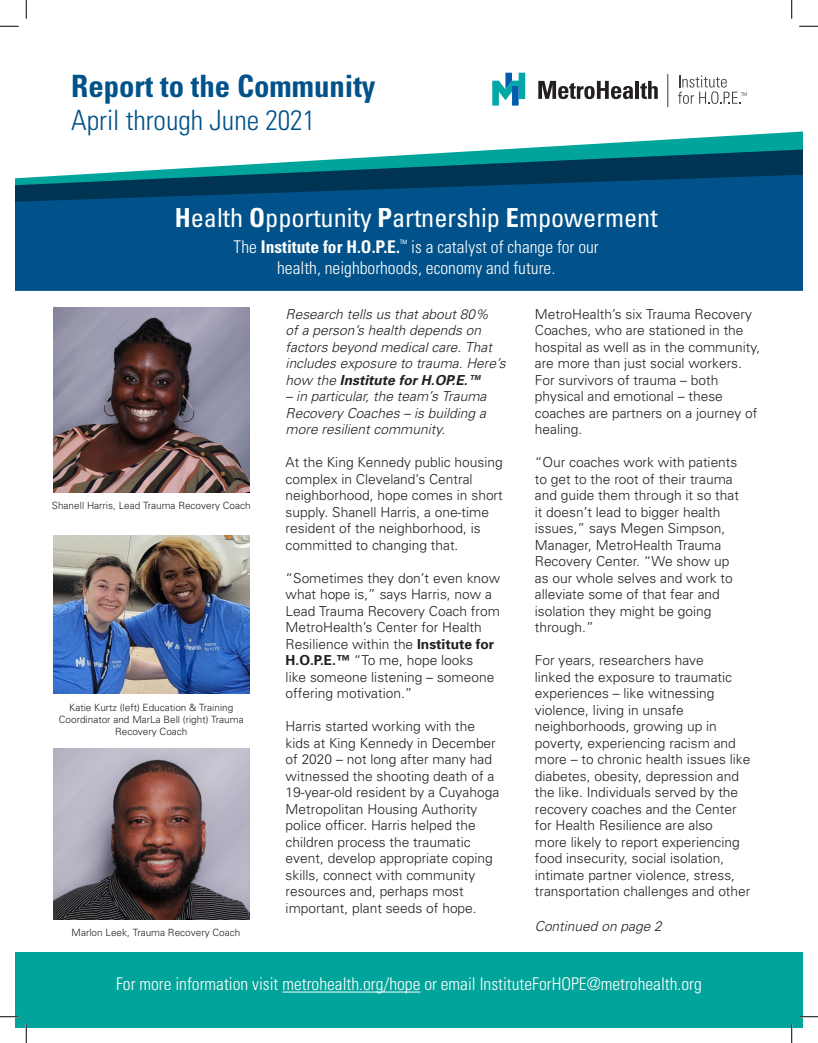
<style>
.page{position:relative;width:818px;height:1043px;background:#fff}
.page>*{position:absolute;margin:0;border:0;box-sizing:border-box;transform-origin:0 0}
.t1{font:700 condensed 30.75px "Univers";color:#01528a}
.t2{font:300 condensed 28px "Univers";color:#01528a}
.t3{font:condensed 26.25px "Univers";color:#fff}
.t4{font:300 condensed 17.5px "Univers";color:#fff}
.t5{font:300 13.75px/16.5px "Univers";color:#231f20}
.t6{font:italic 300 13.75px/16.5px "Univers";color:#231f20}
.t7{font:300 10px/12px "Univers";color:#231f20;text-align:center}
.s1{font-weight:700}
</style>
<div class="page">
<div style="left:15px;top:202px;width:787px;height:89px;background:#01528a"></div>
<div style="left:15px;top:952px;width:787px;height:76px;background:#00a49a"></div>
<svg style="left:538px;top:81px;width:95px;height:18px"></svg>
<hr style="left:635px;top:81px;width:4px;height:18px;background:#231f20">
<svg style="left:640px;top:81px;width:17px;height:18px"></svg>
<svg style="left:492px;top:73px;width:33px;height:33px"></svg>
<div style="left:512px;top:86px;width:6px;height:20px;background:#015dab"></div>
<hr style="left:667px;top:74px;width:1px;height:33px;background:#3e3e3f">
<svg style="left:678px;top:75px;width:68px;height:29px"></svg>
<svg style="left:15px;top:131px;width:787px;height:71px"></svg>
<hr style="left:282px;top:991px;width:138px;height:1px;background:#fff">
<img style="left:53px;top:307px;width:196px;height:186px">
<img style="left:53px;top:535px;width:196px;height:158px">
<img style="left:53px;top:748px;width:196px;height:171px">
<svg style="left:0;top:25px;width:19px;height:2px"></svg>
<svg style="left:799px;top:25px;width:19px;height:2px"></svg>
<svg style="left:0;top:1015px;width:19px;height:2px"></svg>
<svg style="left:799px;top:1015px;width:19px;height:2px"></svg>
<svg style="left:25px;top:0;width:2px;height:19px"></svg>
<svg style="left:25px;top:1024px;width:2px;height:18px"></svg>
<svg style="left:791px;top:0;width:1px;height:19px"></svg>
<svg style="left:790px;top:1024px;width:2px;height:18px"></svg>
<p class="t1" style="left:71px;top:67px;width:306px">Report to the Community</p>
<p class="t2" style="left:71px;top:103px;width:245px">April through June 2021</p>
<p class="t3" style="left:175px;top:201px;width:484px"><span class="s1">H</span>ealth <span class="s1">O</span>pportunity <span class="s1">P</span>artnership <span class="s1">E</span>mpowerment</p>
<p class="t4" style="left:233px;top:236px;width:367px">The <span class="s1">Institute for H.O.P.E.</span><sup>™</sup> is a catalyst of change for our</p>
<p class="t4" style="left:277px;top:257px;width:279px">health, neighborhoods, economy and future.</p>
<p class="t7" style="left:52px;top:499px;width:200px">Shanell Harris, Lead Trauma Recovery Coach</p>
<p class="t7" style="left:59px;top:701px;width:186px">Katie Kurtz (left) Education &amp; Training<br>Coordinator and MarLa Bell (right) Trauma<br>Recovery Coach</p>
<p class="t7" style="left:72px;top:926px;width:170px">Marlon Leek, Trauma Recovery Coach</p>
<p class="t6" style="left:285px;top:305px;width:222px">Research tells us that about 80%<br>of a person’s health depends on factors beyond medical care. That includes exposure to trauma. Here’s how the <span class="s1">Institute for H.OP.E.™</span></p>
<p class="t6" style="left:285px;top:388px;width:202px;text-align:justify">– in particular, the team’s Trauma Recovery Coaches – is building a more resilient community.</p>
<p class="t5" style="left:285px;top:454px;width:219px">At the King Kennedy public housing complex in Cleveland’s Central neighborhood, hope comes in short supply. Shanell Harris, a one-time resident of the neighborhood, is committed to changing that.</p>
<p class="t5" style="left:285px;top:569px;width:216px">“Sometimes they don’t even know what hope is,” says Harris, now a<br>Lead Trauma Recovery Coach from<br>MetroHealth’s Center for Health<br>Resilience within the <span class="s1">Institute for<br>H.O.P.E.™</span> “To me, hope looks<br>like someone listening – someone offering motivation.”</p>
<p class="t5" style="left:285px;top:718px;width:215px">Harris started working with the kids at King Kennedy in December of 2020 – not long after many had witnessed the shooting death of a<br>19-year-old resident by a Cuyahoga<br>Metropolitan Housing Authority police officer. Harris helped the children process the traumatic event, develop appropriate coping skills, connect with community resources and, perhaps most important, plant seeds of hope.</p>
<p class="t5" style="left:535px;top:305px;width:227px">MetroHealth’s six Trauma Recovery<br>Coaches, who are stationed in the hospital as well as in the community, are more than just social workers.<br>For survivors of trauma – both physical and emotional – these coaches are partners on a journey of healing.</p>
<p class="t5" style="left:535px;top:454px;width:206px">“Our coaches work with patients to get to the root of their trauma and guide them through it so that it doesn’t lead to bigger health issues,” says Megen Simpson,<br>Manager, MetroHealth Trauma<br>Recovery Center. “We show up as our whole selves and work to alleviate some of that fear and isolation they might be going through.”</p>
<p class="t5" style="left:535px;top:652px;width:217px">For years, researchers have<br>linked the exposure to traumatic experiences – like witnessing violence, living in unsafe neighborhoods, growing up in poverty, experiencing racism and more – to chronic health issues like diabetes, obesity, depression and the like. Individuals served by the recovery coaches and the Center for Health Resilience are also<br>more likely to report experiencing food insecurity, social isolation, intimate partner violence, stress, transportation challenges and other</p>
<p class="t6" style="left:535px;top:918px;width:128px">Continued on page 2</p>
<p class="t4" style="left:116px;top:973px;width:587px">For more information visit metrohealth.org/hope or email InstituteForHOPE@metrohealth.org</p>
</div>
